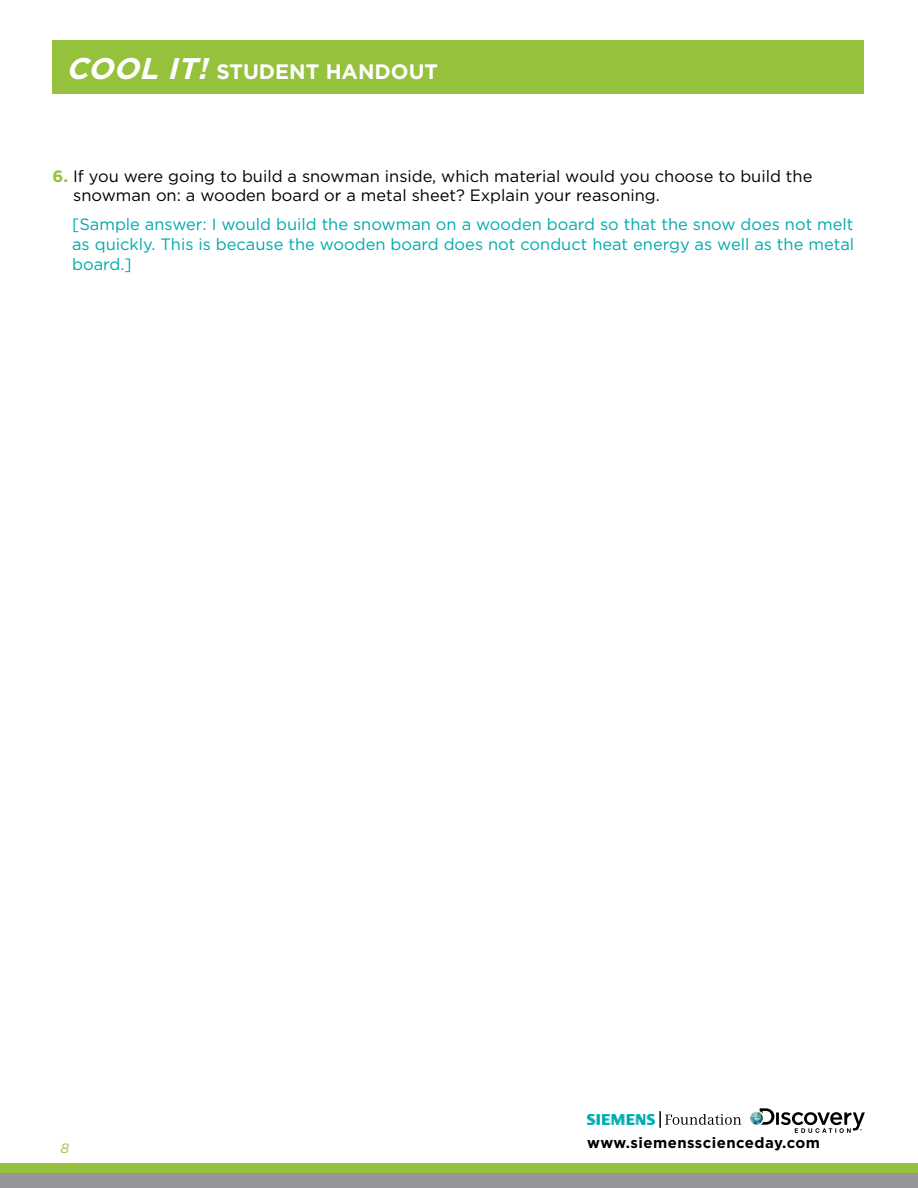
<style>
.page{position:relative;width:918px;height:1188px;background:#fff}
.page>*{position:absolute;margin:0;border:0;box-sizing:border-box;transform-origin:0 0}
.t1{font:italic 700 29.85px "Gotham";color:#fff}
.t2{font:700 20.85px "Gotham";color:#fff}
.t3{font:16.5px/19.8px "Gotham";color:#00aaad;text-align:justify}
.t4{font:16.5px/19.8px "Gotham";color:#000}
.t5{font:700 15px "Gotham";letter-spacing:.03em;color:#000}
.t6{font:italic 13.5px "Gotham";color:#96c13d}
.s1{font-style:italic;font-size:29.85px}
.s2{font-weight:700;color:#96c13d}
</style>
<div class="page">
<svg style="left:750px;top:1108px;width:115px;height:25px"></svg>
<img style="left:587px;top:1114px;width:68px;height:11px">
<svg style="left:660px;top:1111px;width:81px;height:17px"></svg>
<div style="left:53px;top:40px;width:811px;height:54px;background:#96c13d"></div>
<div style="left:0;top:1164px;width:918px;height:24px;background:#96c13d"></div>
<div style="left:0;top:1174px;width:918px;height:14px;background:#939598"></div>
<h1 class="t1" style="left:66px;top:51px;width:27px">Coo</h1>
<p class="t2" style="left:139px;top:59px;width:236px"><span class="s1">l It!</span> student hando</p>
<p class="t2" style="left:409px;top:59px;width:26px">ut</p>
<p class="t4" style="left:73px;top:166px;width:741px;text-indent:-21px"><span class="s2">6.</span> If you were going to build a snowman inside, which material would you choose to build the snowman on: a wooden board or a metal sheet? Explain your reasoning.</p>
<p class="t3" style="left:72px;top:214px;width:784px">[Sample answer: I would build the snowman on a wooden board so that the snow does not melt as quickly. This is because the wooden board does not conduct heat energy as well as the metal board.]</p>
<p class="t6" style="left:60px;top:1140px;width:10px">8</p>
<p class="t5" style="left:587px;top:1134px;width:234px">www.siemensscienceday.com</p>
</div>
